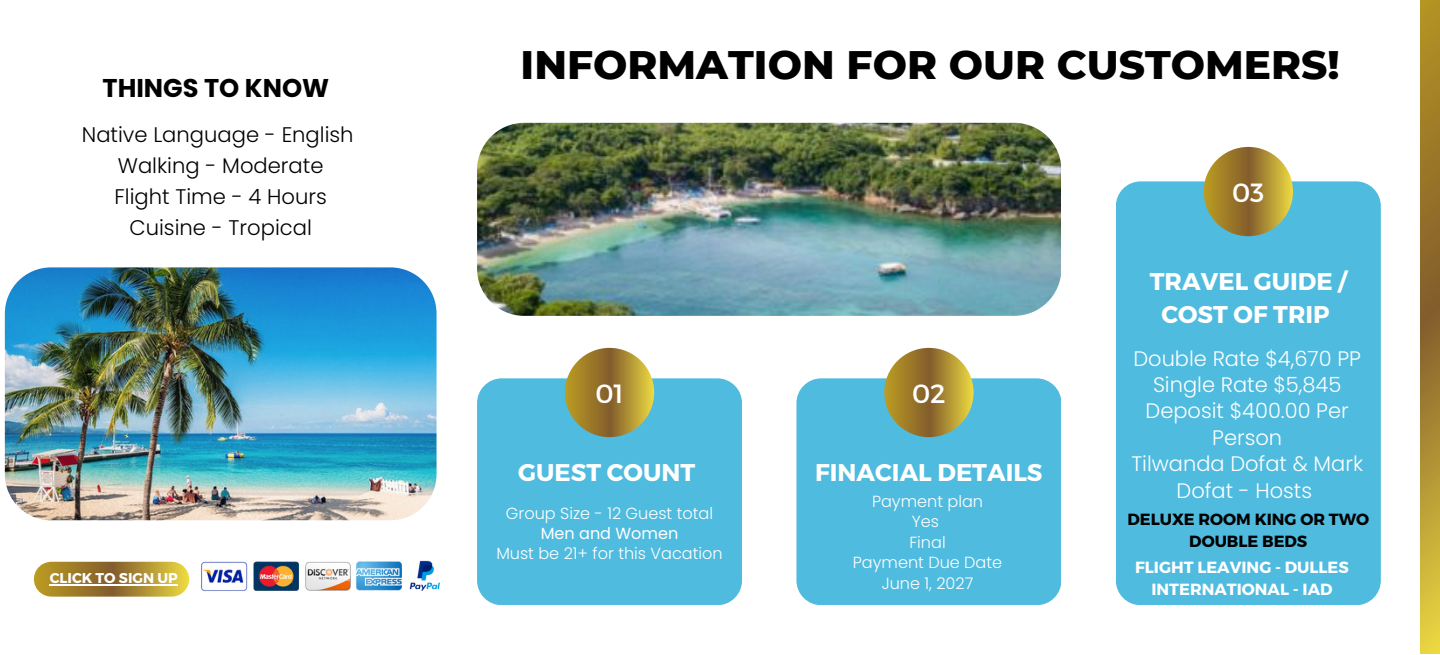
<style>
.page{position:relative;width:1440px;height:655px;background:#fff}
.page>*{position:absolute;margin:0;border:0;box-sizing:border-box;transform-origin:0 0}
.t1{font:800 40.65px "Montserrat";color:#000}
.t2{font:26.4px "Montserrat";color:#fff}
.t3{font:700 25.65px "Poppins";color:#000}
.t4{font:700 24.15px/33.5px "Montserrat";color:#fff;text-align:center}
.t5{font:300 21.15px/30.8px "Poppins";color:#000;text-align:center}
.t6{font:300 21px/26.4px "Poppins";color:#fff;text-align:center}
.t7{font:700 16.2px/22.5px "Montserrat";color:#fff;text-align:center}
.t8{font:700 16.2px/22.5px "Montserrat";color:#000;text-align:center}
.t9{font:300 16.05px/20.5px "Poppins";color:#fff;text-align:center}
.t10{font:700 14.1px "Montserrat";color:#fff}
.s1{font-weight:400}
</style>
<div class="page">
<img style="left:5px;top:267px;width:432px;height:253px;border-radius:46px">
<img style="left:477px;top:123px;width:584px;height:193px;border-radius:47px">
<div style="left:477px;top:378px;width:265px;height:227px;background:#4fbbdf;border-radius:25px"></div>
<svg style="left:565px;top:348px;width:89px;height:89px;background:#a4842e"></svg>
<div style="left:796px;top:378px;width:265px;height:227px;background:#4fbbdf;border-radius:25px"></div>
<svg style="left:884px;top:348px;width:90px;height:89px;background:#a48530"></svg>
<div style="left:1116px;top:181px;width:265px;height:424px;background:#4fbbdf;border-radius:25px"></div>
<svg style="left:1204px;top:147px;width:89px;height:89px;background:#a5842e"></svg>
<svg style="left:1421px;top:0;width:19px;height:654px;background:#a9892f"></svg>
<svg style="left:51px;top:562px;width:121px;height:34px;background:#a58534"></svg>
<hr style="left:50px;top:584px;width:128px;height:1px;background:#fff">
<img style="left:409px;top:560px;width:31px;height:31px">
<img style="left:201px;top:561px;width:201px;height:30px">
<p class="t3" style="left:103px;top:70px;width:228px">THINGS TO KNOW</p>
<h2 class="t5" style="left:82px;top:120px;width:273px">Native Language - English<br>Walking - Moderate<br>Flight Time - 4 Hours<br>Cuisine - Tropical</h2>
<h2 class="t10" style="left:50px;top:569px;width:130px">CLICK TO SIGN UP</h2>
<h2 class="t1" style="left:521px;top:40px;width:821px">INFORMATION FOR OUR CUSTOMERS!</h2>
<h1 class="t2" style="left:1232px;top:175px;width:34px">03</h1>
<h3 class="t2" style="left:595px;top:376px;width:30px">01</h3>
<p class="t4" style="left:518px;top:454px;width:178px">GUEST COUNT</p>
<h5 class="t9" style="left:496px;top:503px;width:228px">Group Size - 12 Guest total<br><span class="s1">Men and Women<br></span>Must be 21+ for this Vacation</h5>
<p class="t2" style="left:912px;top:376px;width:35px">02</p>
<p class="t4" style="left:815px;top:454px;width:229px">FINACIAL DETAILS</p>
<p class="t9" style="left:853px;top:490px;width:151px">Payment plan<br>Yes<br>Final<br>Payment Due Date<br>June 1, 2027</p>
<p class="t4" style="left:1150px;top:263px;width:199px">TRAVEL GUIDE /<br>COST OF TRIP</p>
<p class="t6" style="left:1131px;top:345px;width:233px">Double Rate $4,670 PP<br>Single Rate $5,845<br>Deposit $400.00 Per<br>Person<br>Tilwanda Dofat &amp; Mark<br>Dofat - Hosts</p>
<p class="t8" style="left:1127px;top:507px;width:243px">DELUXE ROOM KING OR TWO<br>DOUBLE BEDS</p>
<h5 class="t7" style="left:1135px;top:554px;width:215px">FLIGHT LEAVING - DULLES<br>INTERNATIONAL - IAD</h5>
</div>
